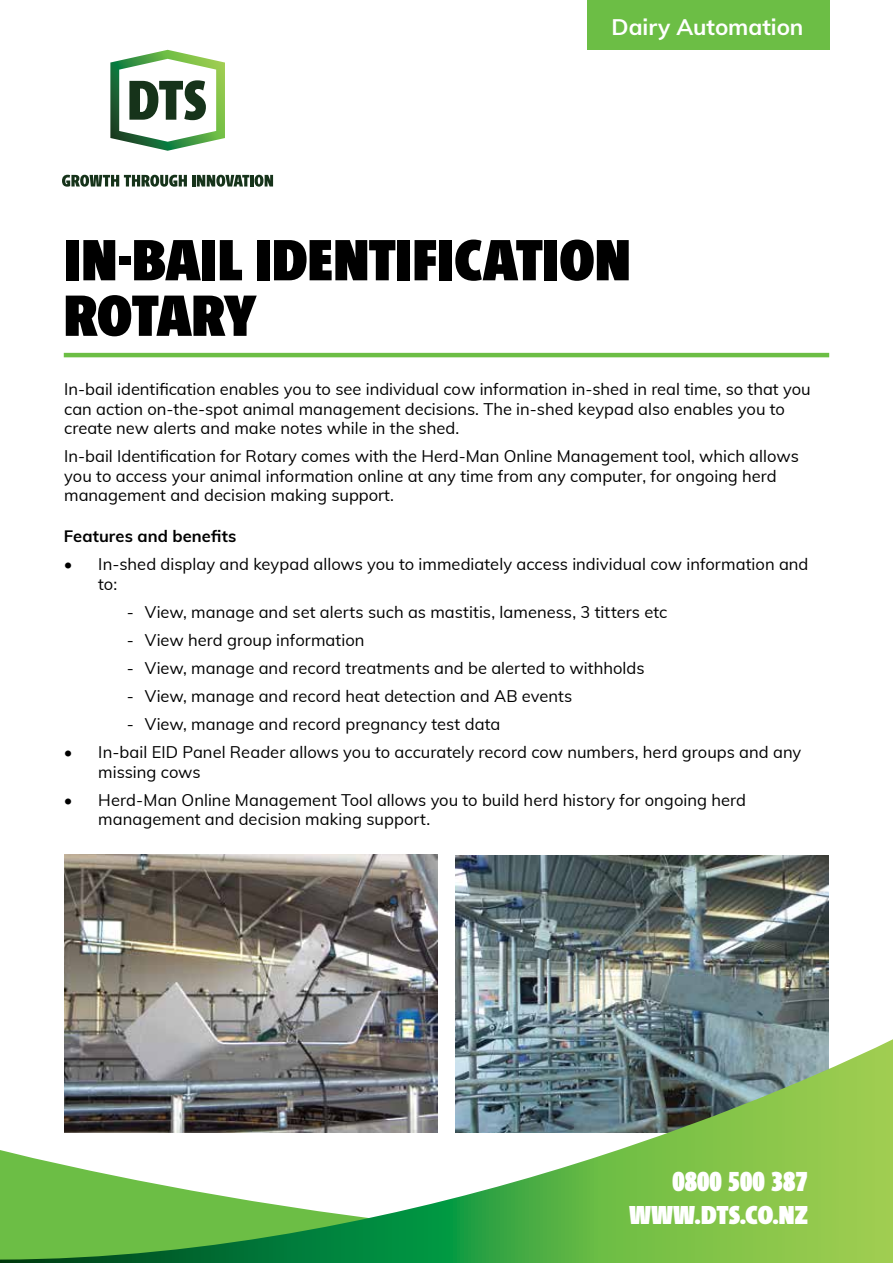
<style>
.page{position:relative;width:893px;height:1263px;background:#fff}
.page>*{position:absolute;margin:0;border:0;box-sizing:border-box;transform-origin:0 0}
.t1{font:700 57px/55.5px "Parisine Pro Comp Sombre";letter-spacing:-.01em;color:#000}
.t2{font:700 27px "Parisine Pro Comp Sombre";color:#fff}
.t3{font:700 25.5px "Parisine Pro Comp Sombre";color:#fff}
.t4{font:700 22.5px "Muli";letter-spacing:-.005em;color:#fff}
.t5{font:16.5px/19.5px "Muli";color:#000}
.t6{font:700 16.5px "Muli";letter-spacing:.005em;color:#000}
</style>
<div class="page">
<div style="left:587px;top:0;width:242px;height:50px;background:#6cbe45"></div>
<hr style="left:64px;top:353px;width:765px;height:4px;background:#6cbe45">
<svg style="left:62px;top:175px;width:211px;height:12px"></svg>
<svg style="left:110px;top:50px;width:115px;height:101px"></svg>
<img style="left:64px;top:854px;width:373px;height:185px">
<img style="left:455px;top:855px;width:373px;height:184px">
<img style="left:0;top:1039px;width:893px;height:224px">
<h3 class="t4" style="left:612px;top:11px;width:193px">Dairy Automation</h3>
<h1 class="t1" style="left:64px;top:227px;width:569px">IN-BAIL IDENTIFICATION<br>ROTARY</h1>
<p class="t5" style="left:64px;top:379px;width:748px">In-bail identification enables you to see individual cow information in-shed in real time, so that you can action on-the-spot animal management decisions. The in-shed keypad also enables you to create new alerts and make notes while in the shed.</p>
<p class="t5" style="left:64px;top:446px;width:736px">In-bail Identification for Rotary comes with the Herd-Man Online Management tool, which allows you to access your animal information online at any time from any computer, for ongoing herd management and decision making support.</p>
<p class="t6" style="left:64px;top:524px;width:174px">Features and benefits</p>
<p class="t5" style="left:98px;top:554px;width:712px;text-indent:-35px">• In-shed display and keypad allows you to immediately access individual cow information and to:</p>
<p class="t5" style="left:127px;top:601px;width:542px">- View, manage and set alerts such as mastitis, lameness, 3 titters etc</p>
<p class="t5" style="left:127px;top:629px;width:239px">- View herd group information</p>
<p class="t5" style="left:127px;top:657px;width:519px">- View, manage and record treatments and be alerted to withholds</p>
<p class="t5" style="left:127px;top:685px;width:447px">- View, manage and record heat detection and AB events</p>
<p class="t5" style="left:127px;top:713px;width:375px">- View, manage and record pregnancy test data</p>
<p class="t5" style="left:98px;top:741px;width:704px;text-indent:-35px">• In-bail EID Panel Reader allows you to accurately record cow numbers, herd groups and any missing cows</p>
<p class="t5" style="left:98px;top:789px;width:649px;text-indent:-35px">• Herd-Man Online Management Tool allows you to build herd history for ongoing herd management and decision making support.</p>
<h2 class="t2" style="left:672px;top:1161px;width:137px">0800 500 387</h2>
<h3 class="t3" style="left:629px;top:1195px;width:180px">WWW.DTS.CO.NZ</h3>
</div>
